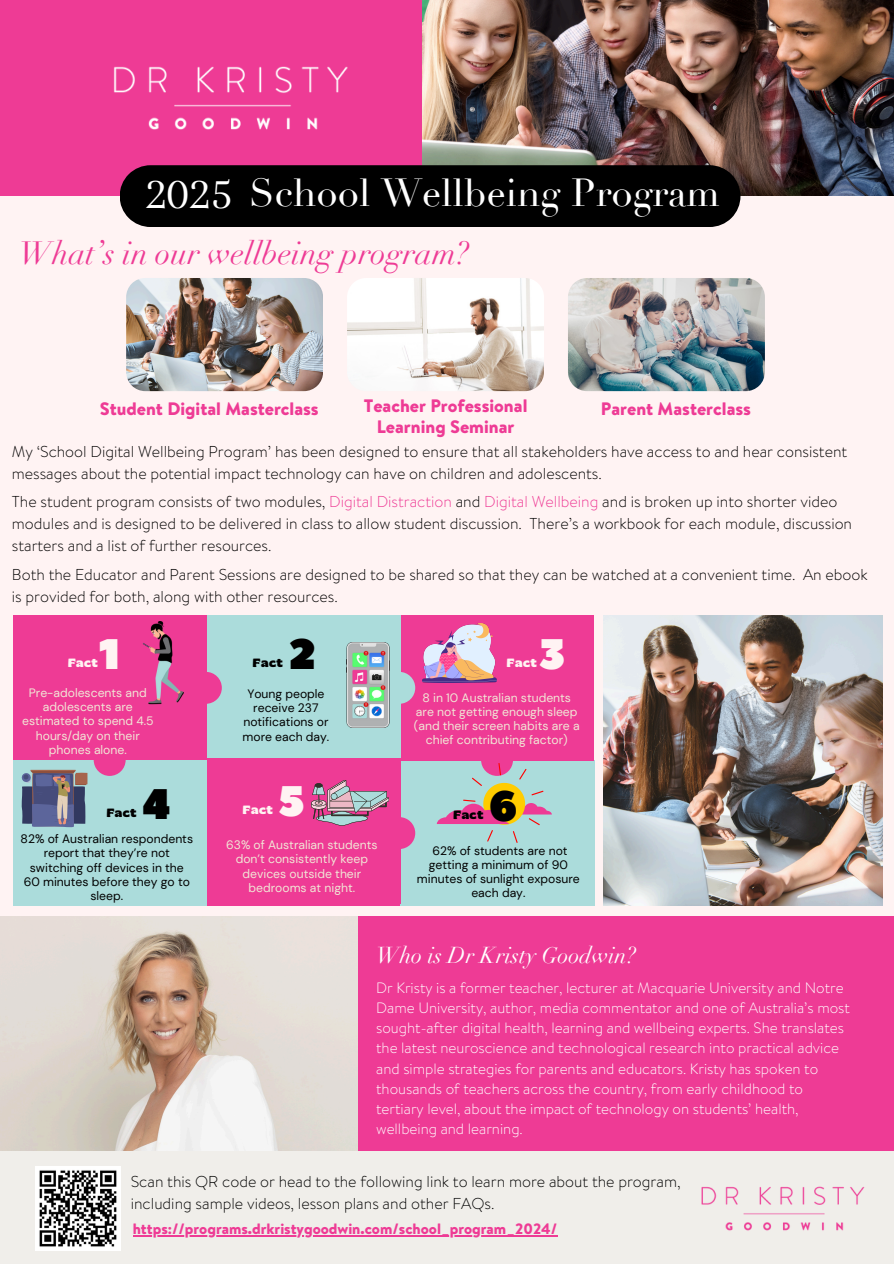
<style>
.page{position:relative;width:894px;height:1264px;background:#fff}
.page>*{position:absolute;margin:0;border:0;box-sizing:border-box;transform-origin:0 0}
.t1{font:47.25px "Arapey";color:#fff}
.t2{font:42.6px "Peace Sans";color:#fff3f3}
.t3{font:42.6px "Peace Sans";color:#000}
.t4{font:38.25px "Didot";color:#fff}
.t5{font:italic 31.5px "Didot";color:#ee3b95}
.t6{font:italic 22.5px "Didot";color:#fff}
.t7{font:900 18px/20.2px "Brandon Text";color:#ee3b95;text-align:center}
.t8{font:300 15.75px/21.9px "Brandon Text";color:#000}
.t9{font:300 15px/20.2px "Brandon Text";color:#fff}
.t10{font:900 15px "Brandon Text";color:#ee3b95}
.t11{font:12.15px/14.2px "DM Sans";color:#f1e7d6;text-align:center}
.t12{font:12.15px/14.2px "DM Sans";color:#000;text-align:center}
.t13{font:700 12px "Gliker";letter-spacing:.04em;color:#fff3f3}
.t14{font:700 12px "Gliker";letter-spacing:.04em;color:#000}
.s1{color:#ee3b95}
</style>
<div class="page">
<div style="left:0;top:0;width:893px;height:1263px;background:#fff3f3"></div>
<img style="left:421px;top:0;width:472px;height:196px">
<img style="left:0;top:916px;width:358px;height:235px">
<div style="left:358px;top:875px;width:535px;height:276px;background:#ee3b95"></div>
<div style="left:0;top:604px;width:893px;height:312px;background:#fff3f3"></div>
<div style="left:0;top:0;width:421px;height:196px;background:#ee3b95"></div>
<div style="left:120px;top:165px;width:620px;height:62px;background:#000"></div>
<img style="left:113px;top:66px;width:235px;height:64px">
<div style="left:0;top:1151px;width:893px;height:112px;background:#f0eeea"></div>
<img style="left:36px;top:1166px;width:84px;height:84px">
<img style="left:701px;top:1186px;width:164px;height:45px">
<div style="left:206px;top:615px;width:195px;height:145px;background:#abdcdb"></div>
<div style="left:13px;top:615px;width:193px;height:145px;background:#ee3b95"></div>
<div style="left:13px;top:760px;width:193px;height:145px;background:#abdcdb"></div>
<svg style="left:94px;top:760px;width:31px;height:15px"></svg>
<svg style="left:206px;top:672px;width:15px;height:31px"></svg>
<div style="left:399px;top:760px;width:195px;height:145px;background:#abdcdb"></div>
<div style="left:401px;top:615px;width:193px;height:145px;background:#ee3b95"></div>
<svg style="left:401px;top:672px;width:14px;height:31px"></svg>
<svg style="left:400px;top:817px;width:15px;height:32px"></svg>
<img style="left:603px;top:615px;width:279px;height:290px">
<img style="left:126px;top:278px;width:197px;height:113px">
<img style="left:347px;top:278px;width:196px;height:113px">
<img style="left:568px;top:278px;width:196px;height:113px">
<hr style="left:133px;top:1235px;width:424px;height:1px;background:#ee3b95">
<div style="left:206px;top:758px;width:194px;height:145px;background:#ee3b95"></div>
<img style="left:142px;top:621px;width:41px;height:83px">
<img style="left:347px;top:642px;width:42px;height:86px">
<img style="left:423px;top:624px;width:73px;height:58px">
<hr style="left:30px;top:769px;width:46px;height:2px;background:#a6644c">
<div style="left:76px;top:772px;width:11px;height:12px;background:#a6644c"></div>
<svg style="left:21px;top:770px;width:65px;height:57px;background:#696984"></svg>
<svg style="left:311px;top:780px;width:77px;height:45px"></svg>
<svg style="left:436px;top:760px;width:115px;height:82px"></svg>
<h5 class="t1" style="left:145px;top:167px;width:89px">2025</h5>
<p class="t4" style="left:249px;top:170px;width:472px">School Wellbeing Program</p>
<p class="t5" style="left:19px;top:234px;width:451px">What’s in our wellbeing program?</p>
<p class="t7" style="left:100px;top:398px;width:220px">Student Digital Masterclass</p>
<p class="t7" style="left:363px;top:395px;width:165px">Teacher Professional<br>Learning Seminar</p>
<p class="t7" style="left:600px;top:398px;width:151px">Parent Masterclass</p>
<p class="t8" style="left:12px;top:440px;width:836px">My ‘School Digital Wellbeing Program’ has been designed to ensure that all stakeholders have access to and hear consistent messages about the potential impact technology can have on children and adolescents.</p>
<p class="t8" style="left:12px;top:491px;width:841px">The student program consists of two modules, <span class="s1">Digital Distraction</span> and <span class="s1">Digital Wellbeing</span> and is broken up into shorter video modules and is designed to be delivered in class to allow student discussion. There’s a workbook for each module, discussion starters and a list of further resources.</p>
<p class="t8" style="left:12px;top:564px;width:857px">Both the Educator and Parent Sessions are designed to be shared so that they can be watched at a convenient time. An ebook is provided for both, along with other resources.</p>
<p class="t2" style="left:99px;top:626px;width:22px">1</p>
<p class="t11" style="left:22px;top:685px;width:133px">Pre-adolescents and adolescents are estimated to spend 4.5 hours/day on their phones alone.</p>
<p class="t13" style="left:68px;top:654px;width:31px">Fact</p>
<p class="t3" style="left:142px;top:776px;width:30px">4</p>
<p class="t12" style="left:21px;top:831px;width:174px">82% of Australian respondents report that they’re not switching off devices in the<br>60 minutes before they go to sleep.</p>
<p class="t14" style="left:107px;top:804px;width:31px">Fact</p>
<p class="t3" style="left:288px;top:626px;width:29px">2</p>
<p class="t12" style="left:242px;top:686px;width:88px">Young people receive 237 notifications or more each day.</p>
<p class="t14" style="left:253px;top:654px;width:31px">Fact</p>
<p class="t2" style="left:278px;top:773px;width:28px">5</p>
<p class="t11" style="left:226px;top:838px;width:153px">63% of Australian students don’t consistently keep devices outside their bedrooms at night.</p>
<p class="t13" style="left:243px;top:801px;width:31px">Fact</p>
<p class="t2" style="left:538px;top:626px;width:29px">3</p>
<p class="t11" style="left:414px;top:690px;width:167px">8 in 10 Australian students are not getting enough sleep (and their screen habits are a chief contributing factor)</p>
<p class="t13" style="left:507px;top:654px;width:31px">Fact</p>
<p class="t3" style="left:488px;top:778px;width:30px">6</p>
<p class="t12" style="left:417px;top:843px;width:164px">62% of students are not getting a minimum of 90 minutes of sunlight exposure each day.</p>
<p class="t14" style="left:453px;top:806px;width:31px">Fact</p>
<h1 class="t6" style="left:376px;top:942px;width:261px">Who is Dr Kristy Goodwin?</h1>
<p class="t9" style="left:376px;top:977px;width:475px">Dr Kristy is a former teacher, lecturer at Macquarie University and Notre Dame University, author, media commentator and one of Australia’s most sought-after digital health, learning and wellbeing experts. She translates the latest neuroscience and technological research into practical advice and simple strategies for parents and educators. Kristy has spoken to thousands of teachers across the country, from early childhood to tertiary level, about the impact of technology on students’ health, wellbeing and learning.</p>
<p class="t8" style="left:131px;top:1171px;width:551px;line-height:21.3px">Scan this QR code or head to the following link to learn more about the program, including sample videos, lesson plans and other FAQs.</p>
<p class="t10" style="left:133px;top:1218px;width:426px">https://programs.drkristygoodwin.com/school_program_2024/</p>
</div>
